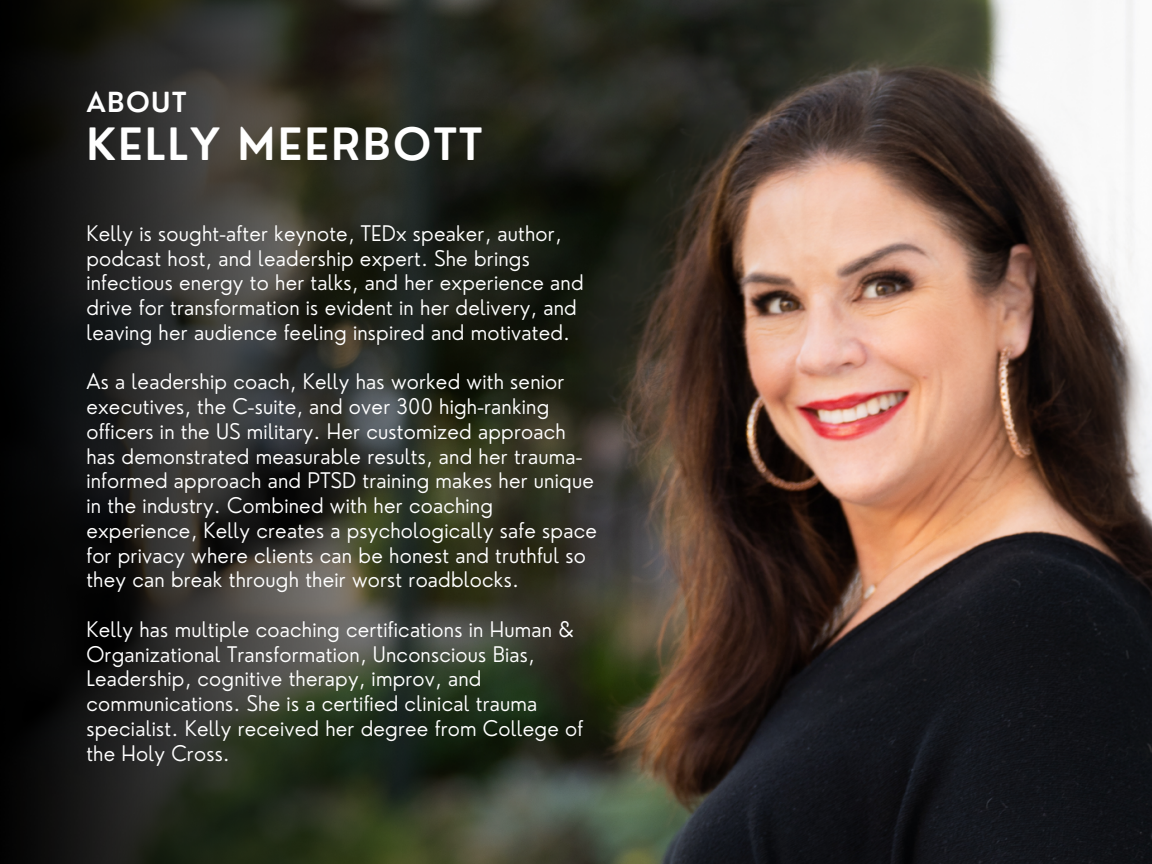
<style>
.page{position:relative;width:1152px;height:864px;background:#fff}
.page>*{position:absolute;margin:0;border:0;box-sizing:border-box;transform-origin:0 0}
.t1{font:600 43.5px "Nourd";letter-spacing:.05em;color:#fff}
.t2{font:600 27px "Nourd";letter-spacing:.05em;color:#fff}
.t3{font:300 21px/24.8px "Nourd";letter-spacing:.01em;color:#fff}
</style>
<div class="page">
<img style="left:998px;top:0;width:154px;height:864px">
<img style="left:0;top:0;width:998px;height:864px">
<p class="t2" style="left:86px;top:85px;width:102px">ABOUT</p>
<h1 class="t1" style="left:86px;top:116px;width:397px">KELLY MEERBOTT</h1>
<p class="t3" style="left:86px;top:221px;width:499px">Kelly is sought-after keynote, TEDx speaker, author, podcast host, and leadership expert. She brings infectious energy to her talks, and her experience and drive for transformation is evident in her delivery, and leaving her audience feeling inspired and motivated.</p>
<p class="t3" style="left:86px;top:369px;width:512px">As a leadership coach, Kelly has worked with senior executives, the C-suite, and over 300 high-ranking officers in the US military. Her customized approach has demonstrated measurable results, and her trauma&shy;informed approach and PTSD training makes her unique in the industry. Combined with her coaching experience, Kelly creates a psychologically safe space for privacy where clients can be honest and truthful so they can break through their worst roadblocks.</p>
<p class="t3" style="left:86px;top:617px;width:498px">Kelly has multiple coaching certifications in Human &amp; Organizational Transformation, Unconscious Bias, Leadership, cognitive therapy, improv, and communications. She is a certified clinical trauma specialist. Kelly received her degree from College of the Holy Cross.</p>
</div>
